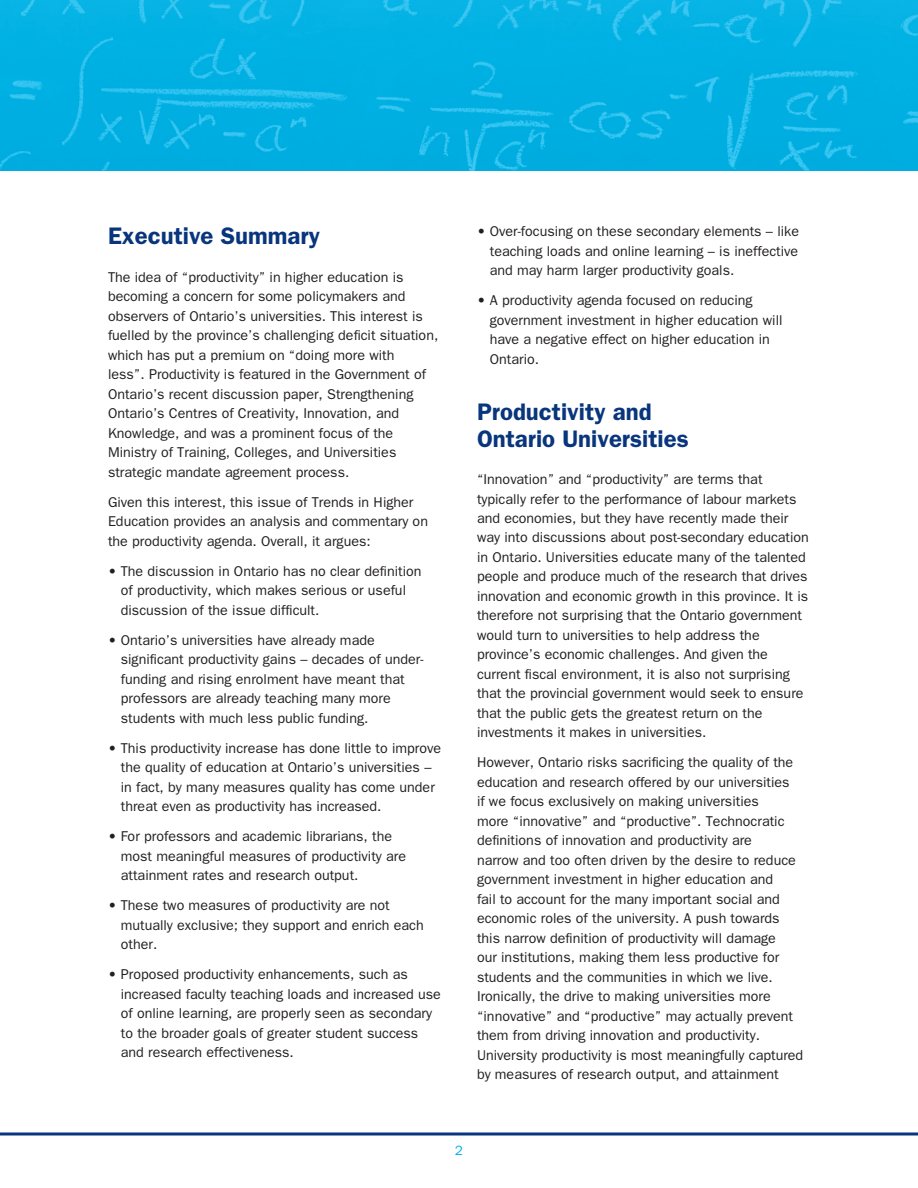
<style>
.page{position:relative;width:918px;height:1188px;background:#fff}
.page>*{position:absolute;margin:0;border:0;box-sizing:border-box;transform-origin:0 0}
.t1{font:600 24px/27px "Franklin Gothic";color:#08357c}
.t2{font:14.25px/19.5px "Franklin Gothic";color:#231f20}
.t3{font:13.5px "Franklin Gothic";color:#00aeef}
</style>
<div class="page">
<svg style="left:0;top:1132px;width:918px;height:4px"></svg>
<img style="left:0;top:0;width:918px;height:171px">
<h1 class="t1" style="left:108px;top:222px;width:214px">Executive Summary</h1>
<p class="t2" style="left:108px;top:267px;width:332px">The idea of “productivity” in higher education is becoming a concern for some policymakers and observers of Ontario’s universities. This interest is fuelled by the province’s challenging deficit situation, which has put a premium on “doing more with<br>less”. Productivity is featured in the Government of Ontario’s recent discussion paper, Strengthening Ontario’s Centres of Creativity, Innovation, and Knowledge, and was a prominent focus of the Ministry of Training, Colleges, and Universities strategic mandate agreement process.</p>
<p class="t2" style="left:108px;top:492px;width:322px">Given this interest, this issue of Trends in Higher<br>Education provides an analysis and commentary on the productivity agenda. Overall, it argues:</p>
<p class="t2" style="left:121px;top:561px;width:302px;text-indent:-13px">• The discussion in Ontario has no clear definition of productivity, which makes serious or useful discussion of the issue difficult.</p>
<p class="t2" style="left:121px;top:630px;width:304px;text-indent:-13px">• Ontario’s universities have already made significant productivity gains – decades of under&shy;funding and rising enrolment have meant that professors are already teaching many more students with much less public funding.</p>
<p class="t2" style="left:121px;top:738px;width:322px;text-indent:-13px">• This productivity increase has done little to improve the quality of education at Ontario’s universities – in fact, by many measures quality has come under threat even as productivity has increased.</p>
<p class="t2" style="left:121px;top:826px;width:287px;text-indent:-13px">• For professors and academic librarians, the most meaningful measures of productivity are attainment rates and research output.</p>
<p class="t2" style="left:121px;top:895px;width:304px;text-indent:-13px">• These two measures of productivity are not mutually exclusive; they support and enrich each other.</p>
<p class="t2" style="left:121px;top:964px;width:322px;text-indent:-13px">• Proposed productivity enhancements, such as increased faculty teaching loads and increased use of online learning, are properly seen as secondary to the broader goals of greater student success and research effectiveness.</p>
<p class="t2" style="left:490px;top:221px;width:311px;text-align:justify;text-indent:-13px">• Over-focusing on these secondary elements – like teaching loads and online learning – is ineffective and may harm larger productivity goals.</p>
<p class="t2" style="left:490px;top:290px;width:294px;text-indent:-13px">• A productivity agenda focused on reducing government investment in higher education will have a negative effect on higher education in Ontario.</p>
<h1 class="t1" style="left:477px;top:397px;width:213px">Productivity and<br>Ontario Universities</h1>
<p class="t2" style="left:477px;top:469px;width:334px">“Innovation” and “productivity” are terms that typically refer to the performance of labour markets and economies, but they have recently made their way into discussions about post-secondary education in Ontario. Universities educate many of the talented people and produce much of the research that drives innovation and economic growth in this province. It is therefore not surprising that the Ontario government would turn to universities to help address the province’s economic challenges. And given the current fiscal environment, it is also not surprising that the provincial government would seek to ensure that the public gets the greatest return on the investments it makes in universities.</p>
<p class="t2" style="left:477px;top:753px;width:328px">However, Ontario risks sacrificing the quality of the education and research offered by our universities<br>if we focus exclusively on making universities<br>more “innovative” and “productive”. Technocratic definitions of innovation and productivity are<br>narrow and too often driven by the desire to reduce government investment in higher education and<br>fail to account for the many important social and economic roles of the university. A push towards this narrow definition of productivity will damage<br>our institutions, making them less productive for students and the communities in which we live.<br>Ironically, the drive to making universities more “innovative” and “productive” may actually prevent them from driving innovation and productivity.<br>University productivity is most meaningfully captured by measures of research output, and attainment</p>
<p class="t3" style="left:455px;top:1143px;width:10px">2</p>
</div>
